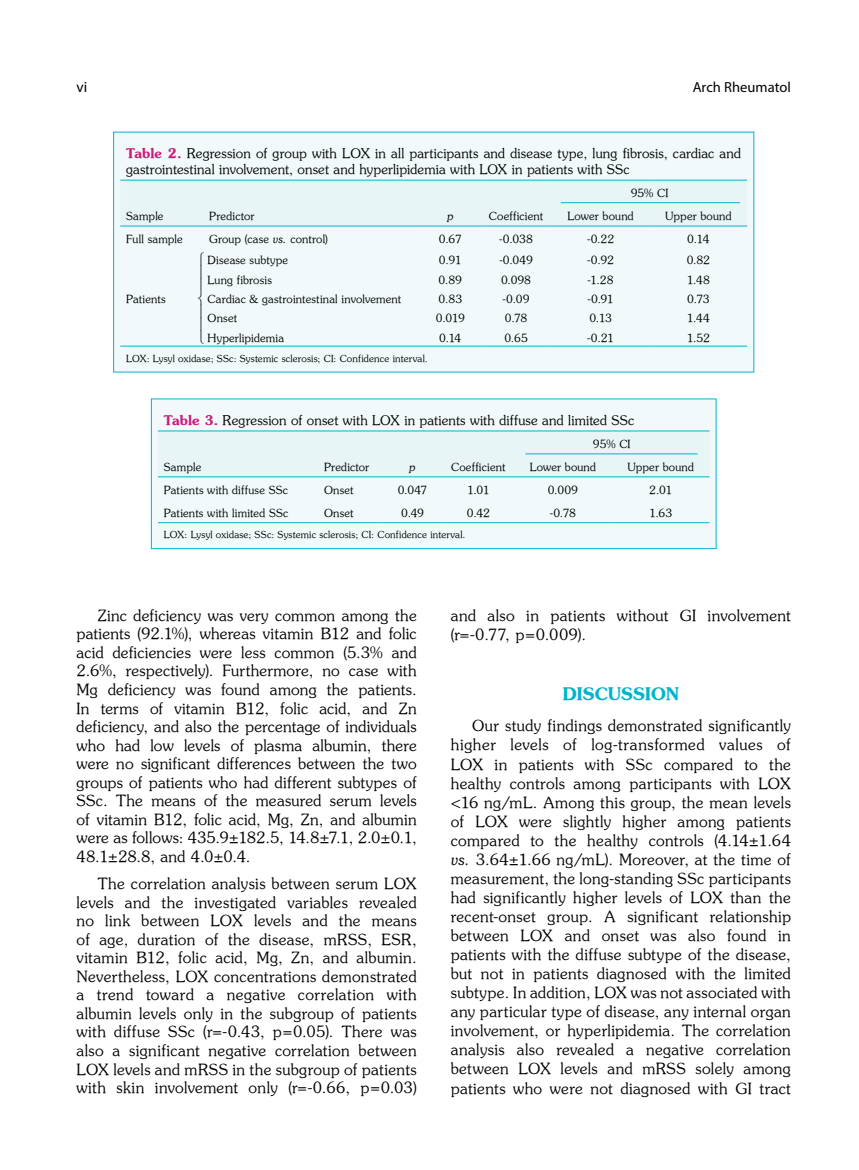
<style>
.page{position:relative;width:859px;height:1170px;background:#fff}
.page>*{position:absolute;margin:0;border:0;box-sizing:border-box;transform-origin:0 0}
.t1{font:17.4px "Souvenir Turk B";letter-spacing:.005em;color:#00b5cc}
.t2{font:15.45px/18.6px "Souvenir Turk";letter-spacing:.02em;color:#000;text-align:justify}
.t3{font:15px "Myriad Pro";color:#000}
.t4{font:14.55px "Myriad Pro";color:#000}
.t5{font:13.35px/16px "Souvenir Turk";letter-spacing:.01em;color:#000}
.t6{font:11.25px "Souvenir Turk";letter-spacing:.015em;color:#000}
.t7{font:11.25px "Souvenir Turk I";color:#000}
.t8{font:9.75px "Souvenir Turk";letter-spacing:.02em;color:#000}
.s1{font-family:"Souvenir Turk B";color:#c81e7c}
.s2{font-family:"Souvenir Turk I"}
</style>
<div class="page">
<div style="left:114px;top:132px;width:640px;height:240px;background:#f1f9fa"></div>
<div style="left:120px;top:202px;width:627px;height:24px;background:#e7f5f7"></div>
<hr style="left:120px;top:180px;width:83px;height:1px;background:#00b5cc">
<hr style="left:203px;top:180px;width:217px;height:1px;background:#00b5cc">
<hr style="left:420px;top:180px;width:60px;height:1px;background:#00b5cc">
<hr style="left:480px;top:180px;width:72px;height:1px;background:#00b5cc">
<hr style="left:552px;top:180px;width:97px;height:1px;background:#00b5cc">
<hr style="left:649px;top:180px;width:98px;height:1px;background:#00b5cc">
<hr style="left:120px;top:226px;width:83px;height:1px;background:#00b5cc">
<hr style="left:203px;top:226px;width:217px;height:1px;background:#00b5cc">
<hr style="left:420px;top:226px;width:60px;height:1px;background:#00b5cc">
<hr style="left:480px;top:226px;width:72px;height:1px;background:#00b5cc">
<hr style="left:552px;top:226px;width:97px;height:1px;background:#00b5cc">
<hr style="left:649px;top:226px;width:98px;height:1px;background:#00b5cc">
<hr style="left:120px;top:346px;width:83px;height:1px;background:#00b5cc">
<hr style="left:203px;top:346px;width:217px;height:1px;background:#00b5cc">
<hr style="left:420px;top:346px;width:60px;height:1px;background:#00b5cc">
<hr style="left:480px;top:346px;width:72px;height:1px;background:#00b5cc">
<hr style="left:552px;top:346px;width:97px;height:1px;background:#00b5cc">
<hr style="left:649px;top:346px;width:98px;height:1px;background:#00b5cc">
<hr style="left:561px;top:202px;width:179px;height:1px;background:#00b5cc">
<div style="left:151px;top:399px;width:565px;height:149px;background:#f1f9fa"></div>
<div style="left:158px;top:431px;width:551px;height:24px;background:#e7f5f7"></div>
<hr style="left:158px;top:430px;width:160px;height:1px;background:#00b5cc">
<hr style="left:318px;top:430px;width:64px;height:1px;background:#00b5cc">
<hr style="left:382px;top:430px;width:61px;height:1px;background:#00b5cc">
<hr style="left:443px;top:430px;width:71px;height:1px;background:#00b5cc">
<hr style="left:514px;top:430px;width:98px;height:1px;background:#00b5cc">
<hr style="left:612px;top:430px;width:97px;height:1px;background:#00b5cc">
<hr style="left:158px;top:476px;width:160px;height:1px;background:#00b5cc">
<hr style="left:318px;top:476px;width:64px;height:1px;background:#00b5cc">
<hr style="left:382px;top:476px;width:61px;height:1px;background:#00b5cc">
<hr style="left:443px;top:476px;width:71px;height:1px;background:#00b5cc">
<hr style="left:514px;top:476px;width:98px;height:1px;background:#00b5cc">
<hr style="left:612px;top:476px;width:97px;height:1px;background:#00b5cc">
<hr style="left:158px;top:522px;width:160px;height:1px;background:#00b5cc">
<hr style="left:318px;top:522px;width:64px;height:1px;background:#00b5cc">
<hr style="left:382px;top:522px;width:61px;height:1px;background:#00b5cc">
<hr style="left:443px;top:522px;width:71px;height:1px;background:#00b5cc">
<hr style="left:514px;top:522px;width:98px;height:1px;background:#00b5cc">
<hr style="left:612px;top:522px;width:97px;height:1px;background:#00b5cc">
<div style="left:151px;top:399px;width:565px;height:150px;border:1px solid #00b5cc"></div>
<hr style="left:525px;top:453px;width:173px;height:1px;background:#00b5cc">
<p class="t3" style="left:77px;top:78px;width:12px">vi</p>
<p class="t4" style="left:693px;top:78px;width:100px">Arch Rheumatol</p>
<p class="t5" style="left:126px;top:145px;width:616px"><span class="s1">Table 2.</span> Regression of group with LOX in all participants and disease type, lung fibrosis, cardiac and gastrointestinal involvement, onset and hyperlipidemia with LOX in patients with SSc</p>
<p class="t6" style="left:631px;top:186px;width:39px">95% CI</p>
<p class="t6" style="left:126px;top:209px;width:39px">Sample</p>
<p class="t6" style="left:209px;top:209px;width:47px">Predictor</p>
<p class="t7" style="left:447px;top:209px;width:8px">p</p>
<p class="t6" style="left:489px;top:209px;width:56px">Coefficient</p>
<p class="t6" style="left:567px;top:209px;width:68px">Lower bound</p>
<p class="t6" style="left:665px;top:209px;width:68px">Upper bound</p>
<p class="t6" style="left:126px;top:232px;width:58px">Full sample</p>
<p class="t6" style="left:209px;top:232px;width:120px">Group (case <span class="s2">vs.</span> control)</p>
<p class="t6" style="left:439px;top:232px;width:24px">0.67</p>
<p class="t6" style="left:499px;top:232px;width:35px">-0.038</p>
<p class="t6" style="left:587px;top:232px;width:29px">-0.22</p>
<p class="t6" style="left:687px;top:232px;width:24px">0.14</p>
<p class="t6" style="left:208px;top:253px;width:82px">Disease subtype</p>
<p class="t6" style="left:439px;top:253px;width:24px">0.91</p>
<p class="t6" style="left:499px;top:253px;width:35px">-0.049</p>
<p class="t6" style="left:587px;top:253px;width:28px">-0.92</p>
<p class="t6" style="left:687px;top:253px;width:25px">0.82</p>
<p class="t6" style="left:208px;top:272px;width:66px">Lung fibrosis</p>
<p class="t6" style="left:439px;top:272px;width:25px">0.89</p>
<p class="t6" style="left:501px;top:272px;width:32px">0.098</p>
<p class="t6" style="left:588px;top:272px;width:27px">-1.28</p>
<p class="t6" style="left:687px;top:272px;width:25px">1.48</p>
<p class="t6" style="left:208px;top:292px;width:195px">Cardiac &amp; gastrointestinal involvement</p>
<p class="t6" style="left:438px;top:292px;width:25px">0.83</p>
<p class="t6" style="left:503px;top:292px;width:28px">-0.09</p>
<p class="t6" style="left:587px;top:292px;width:28px">-0.91</p>
<p class="t6" style="left:687px;top:292px;width:24px">0.73</p>
<p class="t6" style="left:208px;top:311px;width:31px">Onset</p>
<p class="t6" style="left:436px;top:311px;width:30px">0.019</p>
<p class="t6" style="left:505px;top:311px;width:24px">0.78</p>
<p class="t6" style="left:589px;top:311px;width:24px">0.13</p>
<p class="t6" style="left:687px;top:311px;width:25px">1.44</p>
<p class="t6" style="left:208px;top:331px;width:78px">Hyperlipidemia</p>
<p class="t6" style="left:439px;top:331px;width:24px">0.14</p>
<p class="t6" style="left:504px;top:331px;width:25px">0.65</p>
<p class="t6" style="left:587px;top:331px;width:28px">-0.21</p>
<p class="t6" style="left:687px;top:331px;width:25px">1.52</p>
<p class="t8" style="left:126px;top:352px;width:303px">LOX: Lysyl oxidase; SSc: Systemic sclerosis; CI: Confidence interval.</p>
<p class="t6" style="left:126px;top:292px;width:41px">Patients</p>
<p class="t5" style="left:164px;top:412px;width:472px"><span class="s1">Table 3.</span> Regression of onset with LOX in patients with diffuse and limited SSc</p>
<p class="t6" style="left:593px;top:437px;width:39px">95% CI</p>
<p class="t6" style="left:164px;top:460px;width:39px">Sample</p>
<p class="t6" style="left:324px;top:460px;width:47px">Predictor</p>
<p class="t7" style="left:409px;top:460px;width:8px">p</p>
<p class="t6" style="left:451px;top:460px;width:56px">Coefficient</p>
<p class="t6" style="left:530px;top:460px;width:68px">Lower bound</p>
<p class="t6" style="left:627px;top:460px;width:68px">Upper bound</p>
<p class="t6" style="left:164px;top:483px;width:126px">Patients with diffuse SSc</p>
<p class="t6" style="left:324px;top:483px;width:31px">Onset</p>
<p class="t6" style="left:398px;top:483px;width:31px">0.047</p>
<p class="t6" style="left:467px;top:483px;width:24px">1.01</p>
<p class="t6" style="left:548px;top:483px;width:32px">0.009</p>
<p class="t6" style="left:649px;top:483px;width:24px">2.01</p>
<p class="t6" style="left:164px;top:505px;width:126px">Patients with limited SSc</p>
<p class="t6" style="left:324px;top:505px;width:31px">Onset</p>
<p class="t6" style="left:401px;top:505px;width:24px">0.49</p>
<p class="t6" style="left:467px;top:505px;width:25px">0.42</p>
<p class="t6" style="left:550px;top:505px;width:28px">-0.78</p>
<p class="t6" style="left:649px;top:505px;width:25px">1.63</p>
<p class="t8" style="left:164px;top:528px;width:303px">LOX: Lysyl oxidase; SSc: Systemic sclerosis; CI: Confidence interval.</p>
<p class="t2" style="left:77px;top:605px;width:342px;text-indent:21px">Zinc deficiency was very common among the patients (92.1%), whereas vitamin B12 and folic acid deficiencies were less common (5.3% and 2.6%, respectively). Furthermore, no case with Mg deficiency was found among the patients.<br>In terms of vitamin B12, folic acid, and Zn deficiency, and also the percentage of individuals who had low levels of plasma albumin, there were no significant differences between the two groups of patients who had different subtypes of SSc. The means of the measured serum levels of vitamin B12, folic acid, Mg, Zn, and albumin were as follows: 435.9±182.5, 14.8±7.1, 2.0±0.1, 48.1±28.8, and 4.0±0.4.</p>
<p class="t2" style="left:77px;top:873px;width:342px;text-indent:21px">The correlation analysis between serum LOX levels and the investigated variables revealed no link between LOX levels and the means of age, duration of the disease, mRSS, ESR, vitamin B12, folic acid, Mg, Zn, and albumin.<br>Nevertheless, LOX concentrations demonstrated a trend toward a negative correlation with albumin levels only in the subgroup of patients with diffuse SSc (r=-0.43, p=0.05). There was also a significant negative correlation between LOX levels and mRSS in the subgroup of patients with skin involvement only (r=-0.66, p=0.03)</p>
<p class="t2" style="left:451px;top:605px;width:342px;line-height:19px">and also in patients without GI involvement (r=-0.77, p=0.009).</p>
<p class="t1" style="left:563px;top:682px;width:118px">DISCUSSION</p>
<p class="t2" style="left:451px;top:716px;width:342px;line-height:19px;text-indent:21px">Our study findings demonstrated significantly higher levels of log-transformed values of LOX in patients with SSc compared to the healthy controls among participants with LOX &lt;16 ng/mL. Among this group, the mean levels of LOX were slightly higher among patients compared to the healthy controls (4.14±1.64 <span class="s2">vs.</span> 3.64±1.66 ng/mL). Moreover, at the time of measurement, the long-standing SSc participants had significantly higher levels of LOX than the recent-onset group. A significant relationship between LOX and onset was also found in patients with the diffuse subtype of the disease, but not in patients diagnosed with the limited subtype. In addition, LOX was not associated with any particular type of disease, any internal organ involvement, or hyperlipidemia. The correlation analysis also revealed a negative correlation between LOX levels and mRSS solely among patients who were not diagnosed with GI tract</p>
</div>
